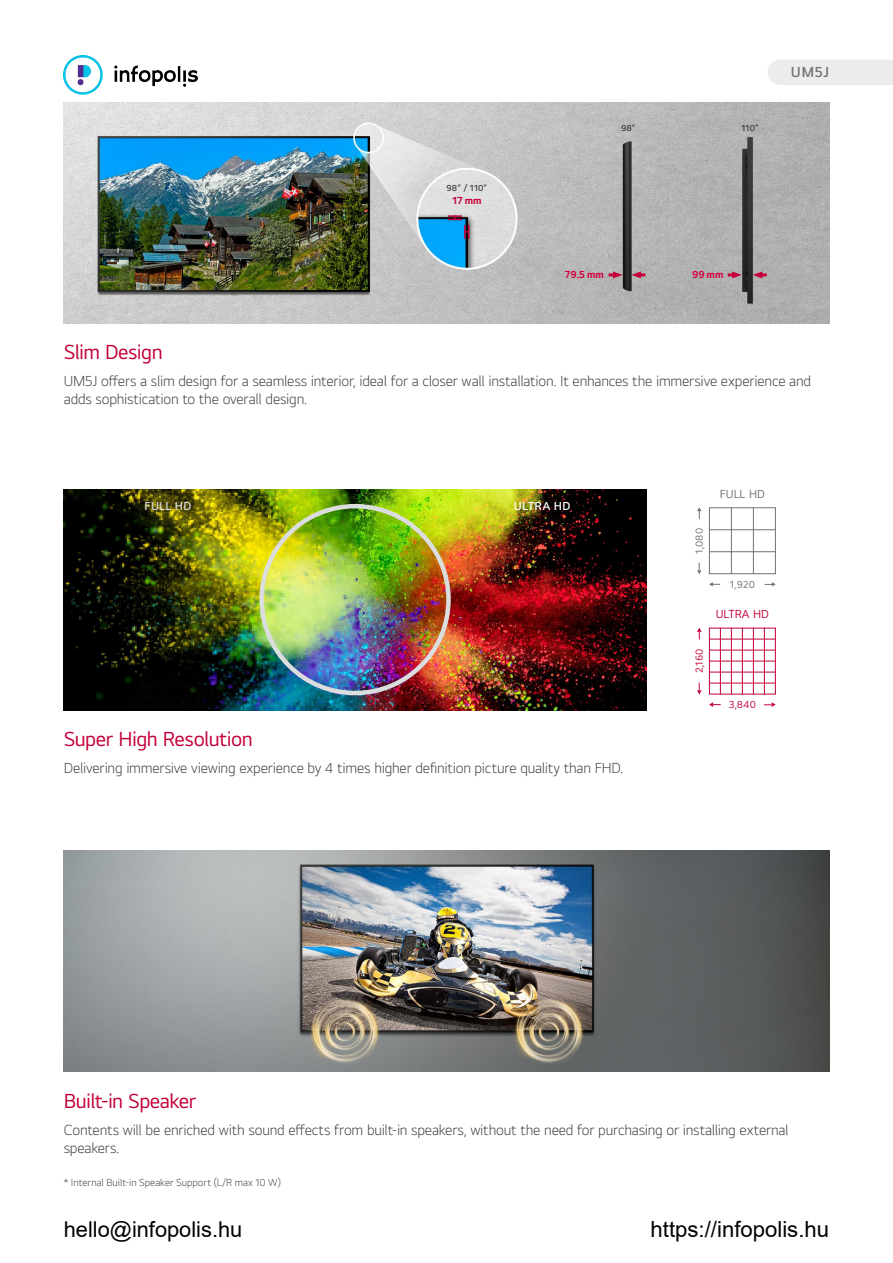
<style>
.page{position:relative;width:893px;height:1263px;background:#fff}
.page>*{position:absolute;margin:0;border:0;box-sizing:border-box;transform-origin:0 0}
.t1{font:22.2px "Arial";color:#000}
.t2{font:21.75px "Arial";color:#000}
.t3{font:21px "LGEI Text TTF";letter-spacing:-.03em;color:#c30037}
.t4{font:300 15px/18px "LGEI Text TTF";letter-spacing:-.015em;color:#3e3a39}
.t5{font:600 15px "LGEI Text TTF";color:#727171}
.t6{font:600 12px "LGEI Text TTF";letter-spacing:.015em;color:#fff}
.t7{font:12px "LGEI Text TTF";color:#c30037}
.t8{font:600 12px "LGEI Text TTF";letter-spacing:.015em;color:#dcdddd}
.t9{font:12px "LGEI Text TTF";color:#727171}
.t10{font:300 10.5px "LGEI Text TTF";color:#3e3a39}
.t11{font:700 10.5px "LGEI Text TTF";color:#d7003d}
.t12{font:10.5px "LGEI Text TTF";letter-spacing:.015em;color:#c30037}
.t13{font:10.5px "LGEI Text TTF";letter-spacing:.01em;color:#727171}
.t14{font:700 10.5px "LGEI Text TTF";color:#c30037}
.t15{font:600 9px "LGEI Text TTF";color:#3e3a39}
</style>
<div class="page">
<div style="left:768px;top:60px;width:125px;height:25px;background:#ebecec"></div>
<img style="left:64px;top:489px;width:582px;height:221px">
<div style="left:259px;top:504px;width:192px;height:191px;border:4px solid #dcdddd;border-radius:50%"></div>
<div style="left:140px;top:498px;width:55px;height:17px;background:#000;opacity:.5"></div>
<img style="left:64px;top:850px;width:765px;height:221px">
<img style="left:64px;top:102px;width:765px;height:221px">
<svg style="left:631px;top:271px;width:14px;height:7px"></svg>
<svg style="left:609px;top:271px;width:14px;height:7px"></svg>
<svg style="left:753px;top:271px;width:14px;height:7px"></svg>
<svg style="left:728px;top:271px;width:14px;height:7px"></svg>
<svg style="left:448px;top:215px;width:21px;height:24px"></svg>
<svg style="left:697px;top:628px;width:5px;height:11px"></svg>
<svg style="left:709px;top:702px;width:12px;height:5px"></svg>
<svg style="left:697px;top:683px;width:5px;height:11px"></svg>
<svg style="left:764px;top:702px;width:12px;height:5px"></svg>
<div style="left:709px;top:628px;width:67px;height:66px;border:1px solid #c30037"></div>
<hr style="left:709px;top:661px;width:66px;height:1px;background:#c30037">
<hr style="left:709px;top:683px;width:66px;height:1px;background:#c30037">
<hr style="left:709px;top:650px;width:66px;height:1px;background:#c30037">
<hr style="left:709px;top:639px;width:66px;height:1px;background:#c30037">
<hr style="left:709px;top:672px;width:66px;height:1px;background:#c30037">
<hr style="left:742px;top:628px;width:1px;height:66px;background:#c30037">
<hr style="left:764px;top:628px;width:1px;height:66px;background:#c30037">
<hr style="left:731px;top:628px;width:1px;height:66px;background:#c30037">
<hr style="left:720px;top:628px;width:1px;height:66px;background:#c30037">
<hr style="left:753px;top:628px;width:1px;height:66px;background:#c30037">
<svg style="left:709px;top:582px;width:11px;height:4px"></svg>
<svg style="left:765px;top:582px;width:11px;height:4px"></svg>
<svg style="left:697px;top:507px;width:4px;height:12px"></svg>
<svg style="left:697px;top:563px;width:4px;height:11px"></svg>
<hr style="left:710px;top:529px;width:65px;height:1px;background:#727171">
<hr style="left:709px;top:551px;width:66px;height:1px;background:#727171">
<div style="left:709px;top:507px;width:67px;height:67px;border:1px solid #727171"></div>
<hr style="left:731px;top:508px;width:1px;height:65px;background:#727171">
<hr style="left:753px;top:508px;width:1px;height:66px;background:#727171">
<img style="left:64px;top:55px;width:134px;height:40px">
<p class="t15" style="left:447px;top:183px;width:42px">98” / 110”</p>
<p class="t14" style="left:452px;top:194px;width:31px">17 mm</p>
<p class="t15" style="left:621px;top:122px;width:16px">98”</p>
<p class="t11" style="left:565px;top:268px;width:41px">79.5 mm</p>
<p class="t15" style="left:741px;top:122px;width:19px">110”</p>
<p class="t5" style="left:791px;top:63px;width:40px">UM5J</p>
<p class="t11" style="left:692px;top:268px;width:33px">99 mm</p>
<h3 class="t3" style="left:64px;top:339px;width:100px">Slim Design</h3>
<p class="t4" style="left:64px;top:372px;width:749px">UM5J offers a slim design for a seamless interior, ideal for a closer wall installation. It enhances the immersive experience and adds sophistication to the overall design.</p>
<p class="t8" style="left:145px;top:499px;width:48px">FULL HD</p>
<p class="t6" style="left:514px;top:499px;width:58px">ULTRA HD</p>
<h3 class="t3" style="left:64px;top:726px;width:191px">Super High Resolution</h3>
<p class="t4" style="left:64px;top:759px;width:561px">Delivering immersive viewing experience by 4 times higher definition picture quality than FHD.</p>
<p class="t9" style="left:720px;top:486px;width:47px">FULL HD</p>
<p class="t13" style="left:693px;top:554px;width:27px;rotate:-90deg">1,080</p>
<p class="t13" style="left:730px;top:578px;width:27px">1,920</p>
<p class="t7" style="left:716px;top:606px;width:55px">ULTRA HD</p>
<p class="t12" style="left:693px;top:673px;width:26px;rotate:-90deg">2,160</p>
<p class="t12" style="left:729px;top:698px;width:29px">3,840</p>
<h3 class="t3" style="left:64px;top:1087px;width:134px">Built-in Speaker</h3>
<p class="t4" style="left:64px;top:1120px;width:726px">Contents will be enriched with sound effects from built-in speakers, without the need for purchasing or installing external speakers.</p>
<p class="t10" style="left:64px;top:1176px;width:219px">* Internal Built-in Speaker Support (L/R max 10 W)</p>
<h2 class="t2" style="left:64px;top:1214px;width:180px">hello@infopolis.hu</h2>
<h1 class="t1" style="left:651px;top:1214px;width:180px">https://infopolis.hu</h1>
</div>
